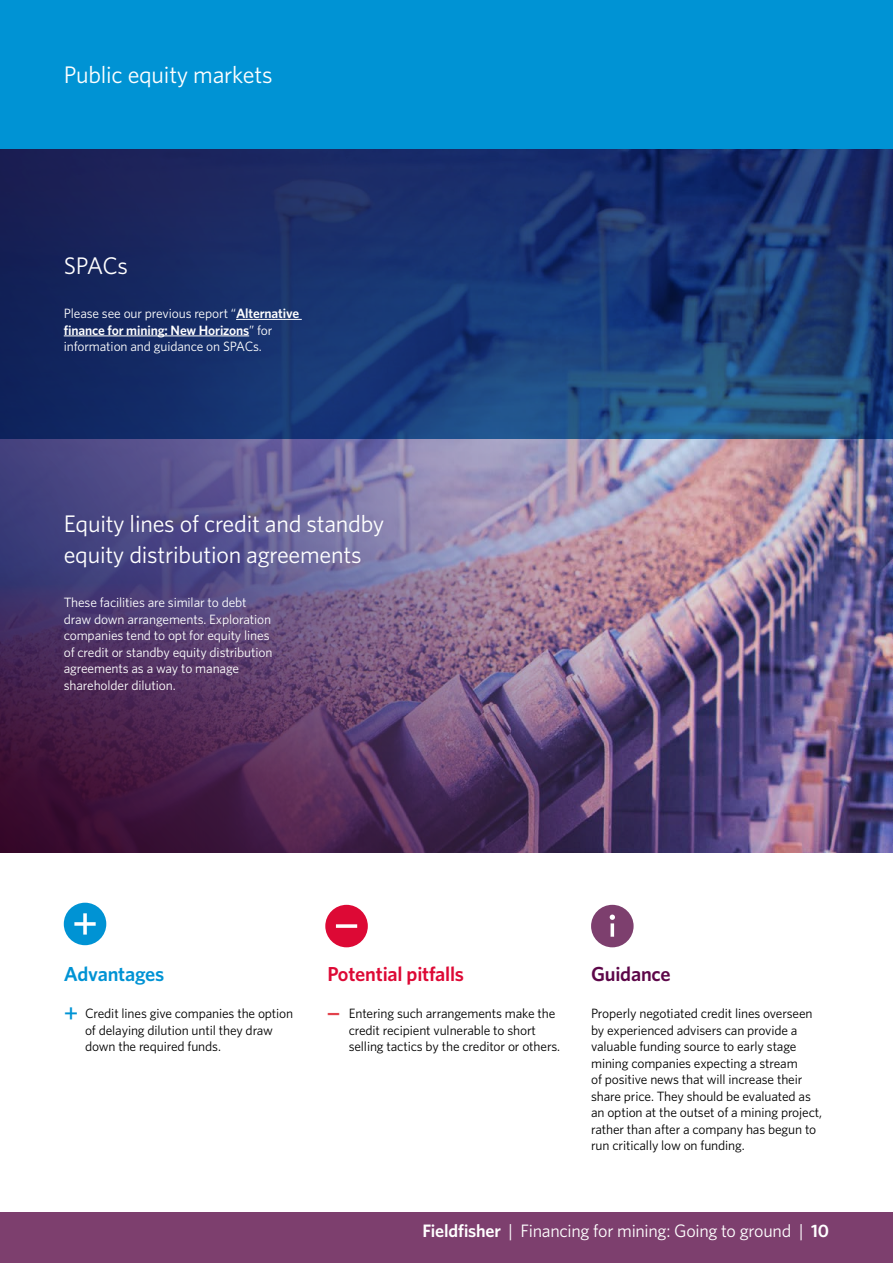
<style>
.page{position:relative;width:893px;height:1263px;background:#fff}
.page>*{position:absolute;margin:0;border:0;box-sizing:border-box;transform-origin:0 0}
.t1{font:24px/31.5px "Whitney";letter-spacing:-.01em;color:#fff}
.t2{font:600 20.25px "Whitney";letter-spacing:-.01em;color:#dd0935}
.t3{font:600 20.25px "Whitney";letter-spacing:-.01em;color:#0093d4}
.t4{font:600 20.25px "Whitney";letter-spacing:-.01em;color:#5d0749}
.t5{font:18px "Whitney";letter-spacing:-.015em;color:#fff}
.t6{font:13.5px/16.5px "Whitney";letter-spacing:-.01em;color:#000}
.t7{font:13.5px/16.5px "Whitney";letter-spacing:-.01em;color:#fff}
.s1{font-weight:600}
.s2{font-weight:500;font-size:25.5px;color:#0093d4}
.s3{font-weight:900;color:#e2424b}
</style>
<div class="page">
<img style="left:0;top:438px;width:893px;height:415px">
<svg style="left:0;top:149px;width:893px;height:289px;background:#19356e"></svg>
<div style="left:0;top:0;width:893px;height:149px;background:#0093d4"></div>
<hr style="left:236px;top:319px;width:66px;height:1px;background:#fff">
<hr style="left:64px;top:336px;width:185px;height:1px;background:#fff">
<svg style="left:64px;top:903px;width:42px;height:42px"></svg>
<svg style="left:325px;top:905px;width:43px;height:42px"></svg>
<svg style="left:591px;top:905px;width:43px;height:42px"></svg>
<div style="left:0;top:1212px;width:893px;height:51px;background:#7d3f6e"></div>
<h1 class="t1" style="left:64px;top:58px;width:210px">Public equity markets</h1>
<h1 class="t1" style="left:64px;top:250px;width:66px">SPACs</h1>
<p class="t7" style="left:64px;top:305px;width:237px">Please see our previous report “<span class="s1">Alternative finance for mining: New Horizons</span>” for information and guidance on SPACs.</p>
<h1 class="t1" style="left:64px;top:507px;width:322px">Equity lines of credit and standby equity distribution agreements</h1>
<p class="t7" style="left:64px;top:594px;width:210px">These facilities are similar to debt draw down arrangements. Exploration companies tend to opt for equity lines of credit or standby equity distribution agreements as a way to manage shareholder dilution.</p>
<h2 class="t3" style="left:64px;top:960px;width:102px">Advantages</h2>
<p class="t6" style="left:85px;top:1005px;width:210px;text-indent:-21px"><span class="s2">+</span> Credit lines give companies the option of delaying dilution until they draw down the required funds.</p>
<h2 class="t2" style="left:327px;top:960px;width:138px">Potential pitfalls</h2>
<p class="t6" style="left:349px;top:1005px;width:213px;text-indent:-21px"><span class="s3">—</span> Entering such arrangements make the credit recipient vulnerable to short selling tactics by the creditor or others.</p>
<h2 class="t4" style="left:591px;top:960px;width:81px">Guidance</h2>
<p class="t6" style="left:591px;top:1005px;width:233px">Properly negotiated credit lines overseen by experienced advisers can provide a valuable funding source to early stage mining companies expecting a stream<br>of positive news that will increase their share price. They should be evaluated as an option at the outset of a mining project, rather than after a company has begun to run critically low on funding.</p>
<h3 class="t5" style="left:422px;top:1219px;width:408px"><span class="s1">Fieldfisher</span> | Financing for mining: Going to ground | <span class="s1">10</span></h3>
</div>
